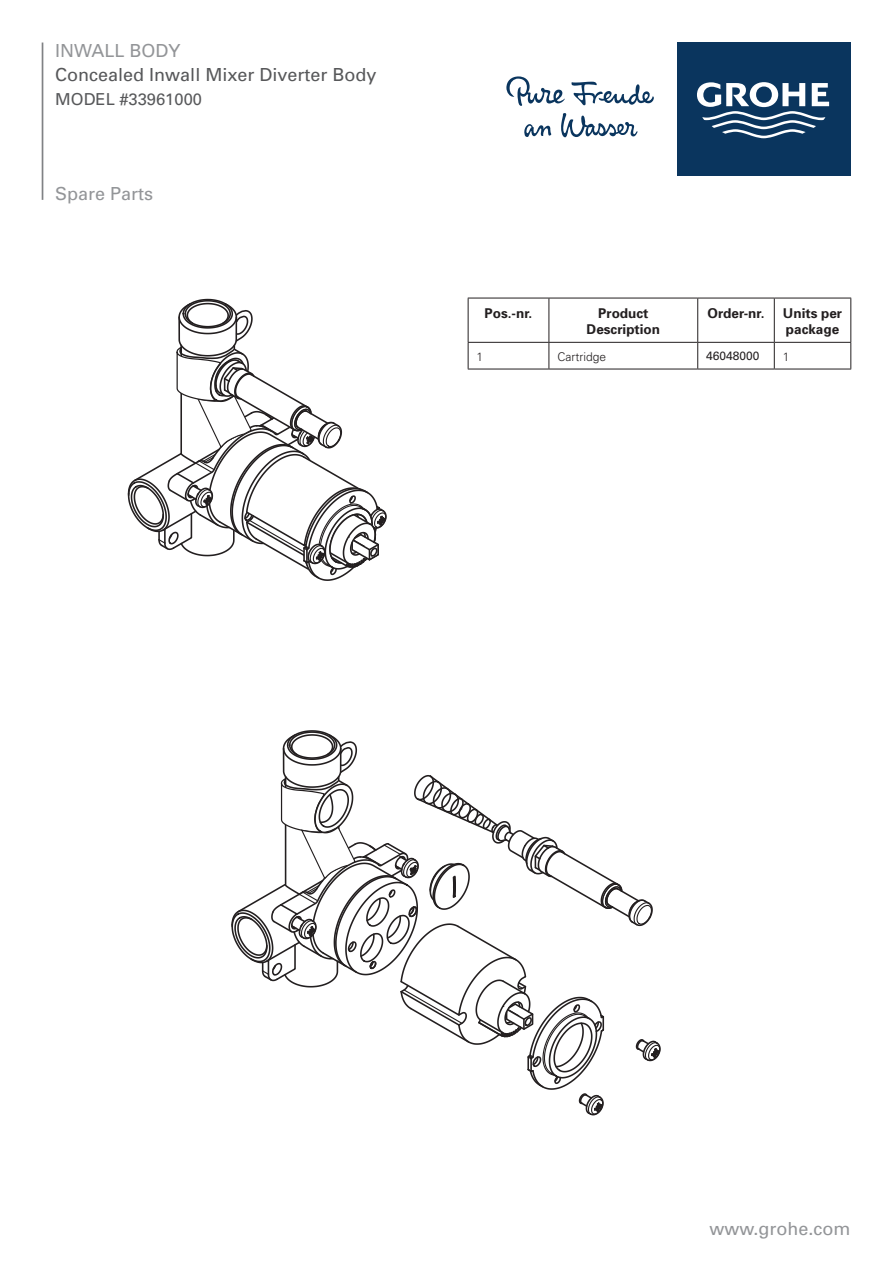
<style>
.page{position:relative;width:893px;height:1263px;background:#fff}
.page>*{position:absolute;margin:0;border:0;box-sizing:border-box;transform-origin:0 0}
.t1{font:18px/24.2px "Univers";color:#57585a}
.t2{font:18px "Univers";color:#939598}
.t3{font:16.5px "Univers LT Std";color:#57585a}
.t4{font:700 13.5px/16.2px "Univers";color:#231f20;text-align:center}
.t5{font:300 12px "Univers";color:#231f20}
.t6{font:12px "Univers LT Std";color:#231f20}
.s1{color:#939598}
.s2{font-family:"Univers"}
</style>
<div class="page">
<div style="left:677px;top:43px;width:173px;height:133px;background:#0a355e"></div>
<svg style="left:697px;top:82px;width:132px;height:56px"></svg>
<svg style="left:506px;top:76px;width:148px;height:61px"></svg>
<hr style="left:42px;top:43px;width:1px;height:157px;background:#808285">
<hr style="left:468px;top:298px;width:81px;height:1px;background:#231f20">
<hr style="left:468px;top:298px;width:1px;height:44px;background:#231f20">
<hr style="left:549px;top:298px;width:149px;height:1px;background:#231f20">
<hr style="left:549px;top:298px;width:1px;height:44px;background:#231f20">
<hr style="left:698px;top:298px;width:76px;height:1px;background:#231f20">
<hr style="left:697px;top:298px;width:1px;height:44px;background:#231f20">
<hr style="left:774px;top:298px;width:77px;height:1px;background:#231f20">
<hr style="left:774px;top:298px;width:1px;height:44px;background:#231f20">
<hr style="left:850px;top:298px;width:1px;height:44px;background:#231f20">
<hr style="left:468px;top:342px;width:81px;height:1px;background:#231f20">
<svg style="left:468px;top:343px;width:1px;height:26px"></svg>
<hr style="left:549px;top:342px;width:149px;height:1px;background:#231f20">
<svg style="left:549px;top:343px;width:1px;height:26px"></svg>
<hr style="left:698px;top:342px;width:76px;height:1px;background:#231f20">
<svg style="left:697px;top:343px;width:1px;height:26px"></svg>
<hr style="left:774px;top:342px;width:77px;height:1px;background:#231f20">
<svg style="left:774px;top:343px;width:1px;height:26px"></svg>
<svg style="left:850px;top:343px;width:1px;height:26px"></svg>
<hr style="left:468px;top:369px;width:81px;height:1px;background:#231f20">
<hr style="left:549px;top:369px;width:149px;height:1px;background:#231f20">
<hr style="left:698px;top:369px;width:76px;height:1px;background:#231f20">
<hr style="left:774px;top:369px;width:77px;height:1px;background:#231f20">
<svg style="left:231px;top:730px;width:430px;height:386px"></svg>
<svg style="left:127px;top:298px;width:260px;height:283px"></svg>
<p class="t1" style="left:55px;top:38px;width:323px"><span class="s1">INWALL BODY<br></span>Concealed Inwall Mixer Diverter Body</p>
<p class="t3" style="left:55px;top:90px;width:148px"><span class="s2">MODEL #</span>33961000</p>
<p class="t2" style="left:55px;top:182px;width:100px">Spare Parts</p>
<p class="t4" style="left:485px;top:304px;width:49px">Pos.-nr.</p>
<p class="t4" style="left:587px;top:304px;width:75px">Product<br>Description</p>
<p class="t4" style="left:707px;top:304px;width:59px">Order-nr.</p>
<p class="t4" style="left:783px;top:304px;width:61px;text-align:left">Units per package</p>
<p class="t5" style="left:477px;top:349px;width:8px">1</p>
<p class="t5" style="left:557px;top:349px;width:50px">Cartridge</p>
<p class="t6" style="left:706px;top:348px;width:55px">46048000</p>
<p class="t5" style="left:783px;top:349px;width:8px">1</p>
<p class="t2" style="left:709px;top:1217px;width:142px">www.grohe.com</p>
</div>
